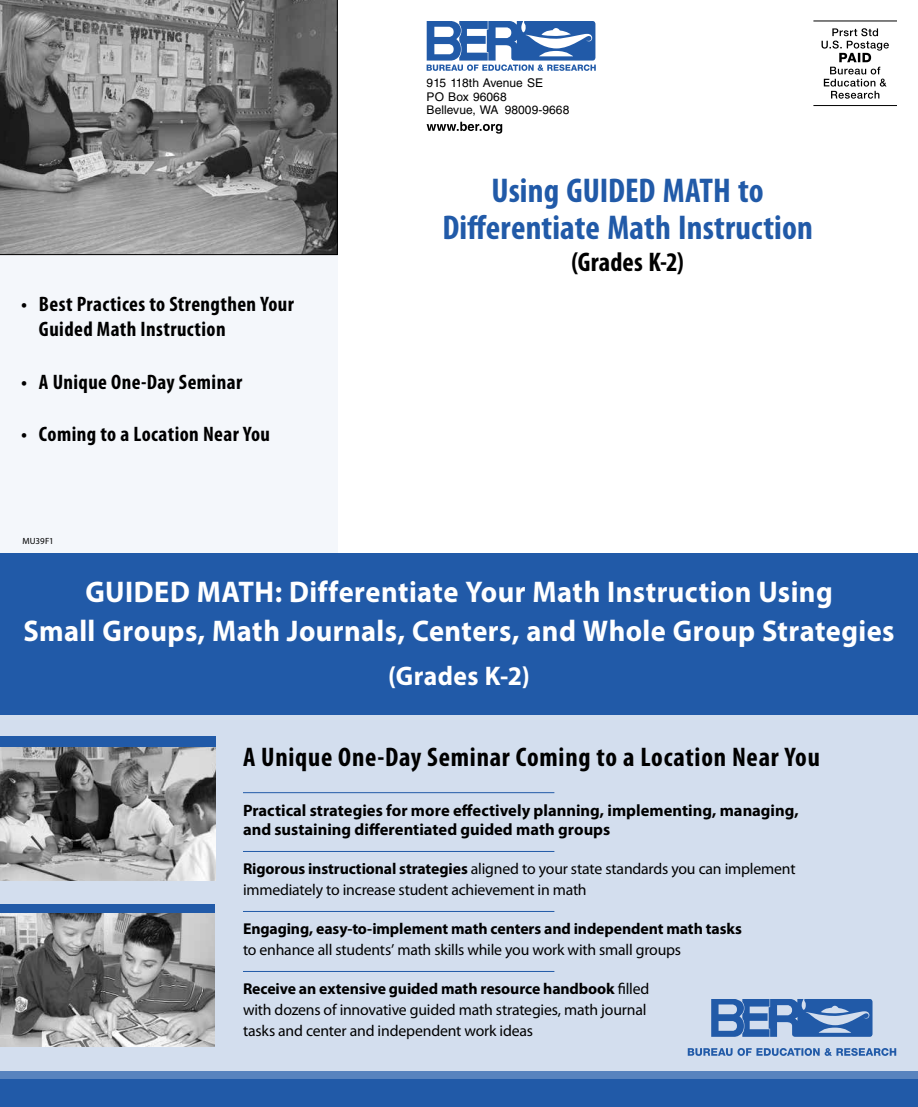
<style>
.page{position:relative;width:918px;height:1107px;background:#fff}
.page>*{position:absolute;margin:0;border:0;box-sizing:border-box;transform-origin:0 0}
.t1{font:700 condensed 34.5px/37.5px "Myriad Pro";letter-spacing:.005em;color:#215aa8;text-align:center}
.t2{font:700 30px/39px "Myriad Pro";letter-spacing:.015em;color:#fff;text-align:center;scale:.95 1}
.t3{font:700 condensed 27px "Myriad Pro";letter-spacing:.025em;color:#000}
.t4{font:700 27px "Myriad Pro";letter-spacing:.015em;color:#fff;scale:.95 1}
.t5{font:700 condensed 21px/25.2px "Myriad Pro";letter-spacing:.02em;color:#000}
.t6{font:700 16.5px/19.8px "Myriad Pro";color:#000}
.t7{font:15.75px/21px "Myriad Pro";letter-spacing:-.015em;color:#000}
.t8{font:700 15.75px "Myriad Pro";letter-spacing:-.01em;color:#000}
.t9{font:12px/13.5px "Helvetica LT Std";letter-spacing:.005em;color:#000}
.t10{font:9px "Myriad Pro";letter-spacing:-.005em;color:#000}
.s1{font-weight:700}
</style>
<div class="page">
<div style="left:0;top:554px;width:918px;height:553px;background:#d3deee"></div>
<div style="left:0;top:1072px;width:918px;height:12px;background:#5883be"></div>
<div style="left:0;top:1079px;width:918px;height:28px;background:#215aa8"></div>
<div style="left:0;top:250px;width:338px;height:304px;background:#f4f7fb"></div>
<div style="left:0;top:554px;width:918px;height:161px;background:#215aa8"></div>
<hr style="left:813px;top:21px;width:84px;height:1px;background:#000">
<hr style="left:813px;top:105px;width:84px;height:1px;background:#000">
<svg style="left:822px;top:28px;width:67px;height:71px"></svg>
<svg style="left:427px;top:21px;width:169px;height:50px"></svg>
<svg style="left:427px;top:122px;width:75px;height:12px"></svg>
<hr style="left:243px;top:792px;width:311px;height:1px;background:#215aa8">
<hr style="left:243px;top:851px;width:311px;height:1px;background:#215aa8">
<hr style="left:243px;top:911px;width:311px;height:1px;background:#215aa8">
<hr style="left:243px;top:971px;width:311px;height:1px;background:#215aa8">
<svg style="left:0;top:0;width:338px;height:255px"></svg>
<svg style="left:711px;top:999px;width:162px;height:38px"></svg>
<svg style="left:688px;top:1048px;width:208px;height:8px"></svg>
<div style="left:0;top:904px;width:214px;height:12px;background:#215aa8"></div>
<img style="left:0;top:914px;width:214px;height:133px">
<div style="left:0;top:736px;width:216px;height:12px;background:#215aa8"></div>
<img style="left:0;top:747px;width:216px;height:133px">
<p class="t9" style="left:427px;top:76px;width:144px">915 118th Avenue SE<br>PO Box 96068<br>Bellevue, WA 98009‑9668</p>
<h3 class="t5" style="left:39px;top:291px;width:257px;text-indent:-18px">• Best Practices to Strengthen Your<br>Guided Math Instruction</h3>
<h3 class="t5" style="left:21px;top:369px;width:223px">• A Unique One-Day Seminar</h3>
<h3 class="t5" style="left:21px;top:421px;width:251px">• Coming to a Location Near You</h3>
<h1 class="t1" style="left:442px;top:171px;width:372px">Using GUIDED MATH to<br>Differentiate Math Instruction</h1>
<h3 class="t3" style="left:572px;top:245px;width:114px">(Grades K-2)</h3>
<p class="t10" style="left:22px;top:536px;width:33px">MU39F1</p>
<h2 class="t2" style="left:23px;top:572px;width:919px">GUIDED MATH: Differentiate Your Math Instruction Using<br>Small Groups, Math Journals, Centers, and Whole Group Strategies</h2>
<h3 class="t4" style="left:388px;top:658px;width:150px">(Grades K‑2)</h3>
<h3 class="t3" style="left:243px;top:740px;width:578px">A Unique One-Day Seminar Coming to a Location Near You</h3>
<p class="t6" style="left:243px;top:800px;width:557px">Practical strategies for more effectively planning, implementing, managing, and sustaining differentiated guided math groups</p>
<p class="t7" style="left:243px;top:858px;width:554px"><span class="s1">Rigorous instructional strategies</span> aligned to your state standards you can implement immediately to increase student achievement in math</p>
<p class="t8" style="left:243px;top:919px;width:501px">Engaging, easy‑to‑implement math centers and independent math tasks</p>
<p class="t7" style="left:243px;top:939px;width:440px">to enhance all students’ math skills while you work with small groups</p>
<p class="t7" style="left:243px;top:978px;width:408px"><span class="s1">Receive an extensive guided math resource handbook</span> filled with dozens of innovative guided math strategies, math journal tasks and center and independent work ideas</p>
</div>
